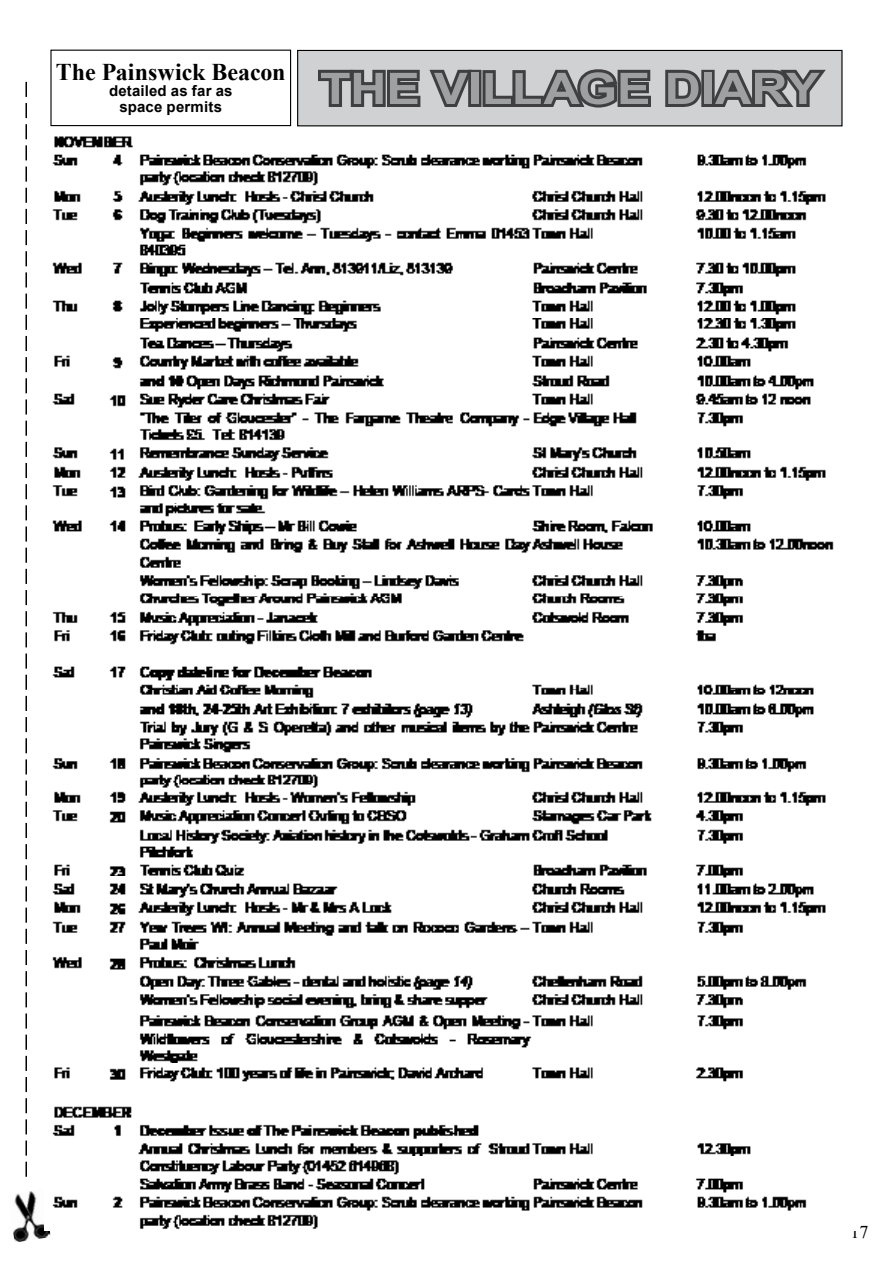
<style>
.page{position:relative;width:893px;height:1263px;background:#fff}
.page>*{position:absolute;margin:0;border:0;box-sizing:border-box;transform-origin:0 0}
.t1{font:700 43.5px "Arial";letter-spacing:-.005em;color:#9ea0a1;scale:1.16 1}
.t2{font:700 24px "Times New Roman";letter-spacing:-.005em;color:#000}
.t3{font:18px "Times New Roman";color:#000}
.t4{font:700 15px/15.8px "Arial";letter-spacing:.01em;color:#000;text-align:center}
</style>
<div class="page">
<svg style="left:25px;top:82px;width:2px;height:1095px"></svg>
<img style="left:13px;top:1191px;width:38px;height:51px">
<div style="left:298px;top:50px;width:544px;height:76px;background:#d0d1d2"></div>
<svg style="left:318px;top:69px;width:333px;height:39px"></svg>
<svg style="left:665px;top:69px;width:161px;height:38px"></svg>
<div style="left:297px;top:50px;width:545px;height:76px;border:1px solid #000"></div>
<div style="left:50px;top:50px;width:241px;height:76px;border:1px solid #000"></div>
<img style="left:45px;top:136px;width:789px;height:1094px">
<h2 class="t2" style="left:56px;top:56px;width:231px">The Painswick Beacon</h2>
<p class="t4" style="left:109px;top:83px;width:125px">detailed as far as space permits</p>
<h1 class="t1" style="left:320px;top:60px;width:432px">THE VILLAGE DIARY</h1>
<p class="t3" style="left:850px;top:1219px;width:19px">17</p>
</div>
